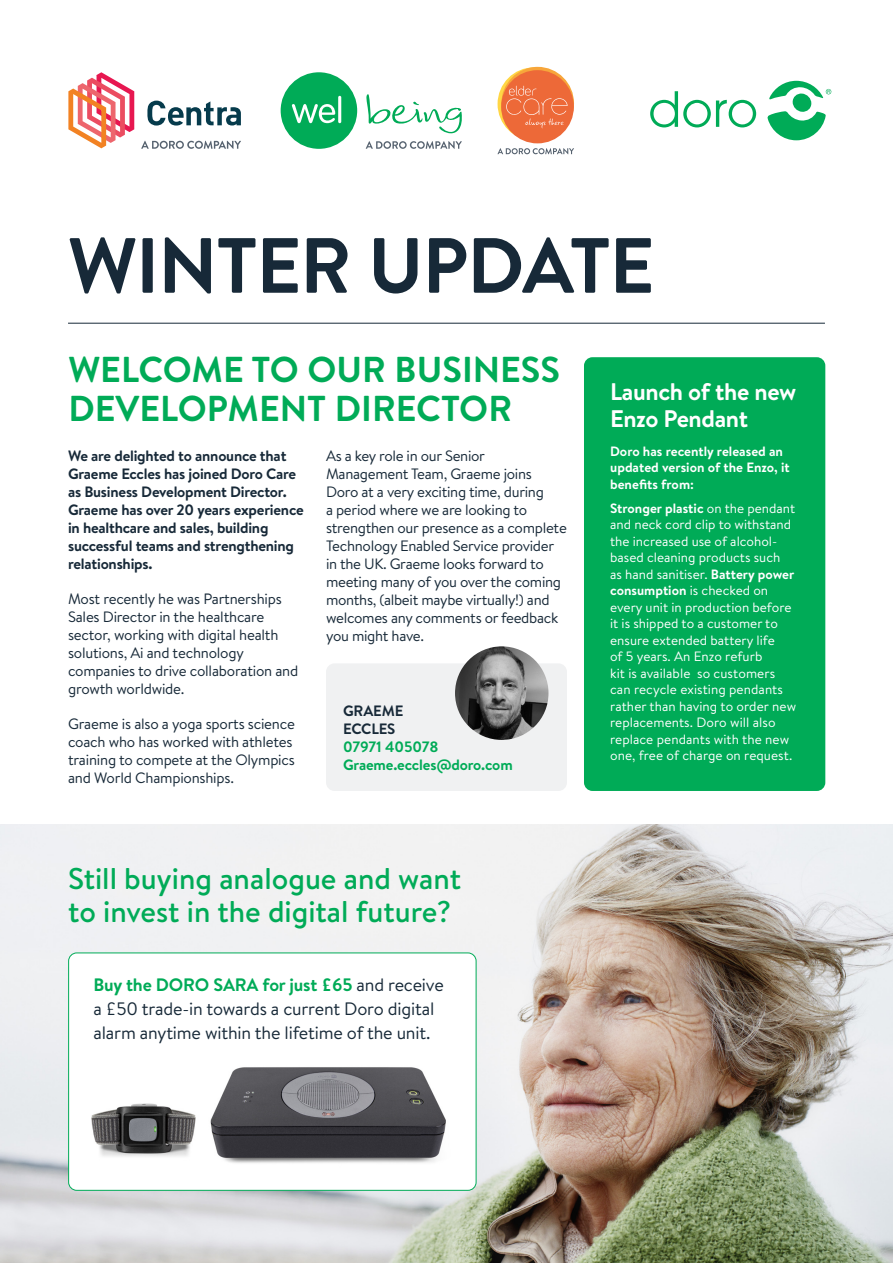
<style>
.page{position:relative;width:893px;height:1263px;background:#fff}
.page>*{position:absolute;margin:0;border:0;box-sizing:border-box;transform-origin:0 0}
.t1{font:700 78px "Brandon Text";letter-spacing:-.015em;color:#172938}
.t2{font:700 36px/39px "Brandon Text";color:#00ab57}
.t3{font:500 30px/33px "Brandon Text";color:#00ab57}
.t4{font:700 24px/27px "Brandon Text";letter-spacing:-.015em;color:#fff}
.t5{font:18px/24px "Brandon Text";letter-spacing:-.01em;color:#172938}
.t6{font:15px/18px "Brandon Text";letter-spacing:-.02em;color:#172938}
.t7{font:700 15px/18px "Brandon Text";letter-spacing:-.015em;color:#172938}
.t8{font:700 15px/18px "Brandon Text";letter-spacing:-.01em;color:#00ab57}
.t9{font:13.5px/16.5px "Brandon Text";color:#fff}
.t10{font:700 13.5px/16.5px "Brandon Text";color:#fff}
.s1{color:#172938}
.s2{font-weight:700;color:#00ab57}
.s3{font-weight:700}
</style>
<div class="page">
<div style="left:326px;top:663px;width:241px;height:128px;background:#f0f1f2;border-radius:9px"></div>
<svg style="left:650px;top:81px;width:181px;height:59px"></svg>
<svg style="left:68px;top:72px;width:66px;height:76px"></svg>
<svg style="left:147px;top:101px;width:94px;height:25px"></svg>
<svg style="left:141px;top:141px;width:100px;height:8px"></svg>
<svg style="left:281px;top:72px;width:76px;height:77px"></svg>
<svg style="left:366px;top:94px;width:96px;height:39px"></svg>
<svg style="left:366px;top:141px;width:96px;height:8px"></svg>
<svg style="left:498px;top:67px;width:72px;height:74px"></svg>
<div style="left:501px;top:67px;width:73px;height:73px;background:#f7a63b;border-radius:50%"></div>
<div style="left:501px;top:70px;width:73px;height:73px;background:#ed6938;border-radius:50%"></div>
<svg style="left:506px;top:86px;width:62px;height:43px"></svg>
<svg style="left:497px;top:148px;width:77px;height:6px"></svg>
<img style="left:0;top:825px;width:893px;height:438px">
<div style="left:69px;top:953px;width:407px;height:237px;background:#fff;border-radius:8px"></div>
<div style="left:68px;top:952px;width:408px;height:239px;border:1px solid #00ab57;border-radius:8px"></div>
<img style="left:210px;top:1067px;width:236px;height:96px">
<img style="left:91px;top:1103px;width:105px;height:54px">
<img style="left:455px;top:646px;width:94px;height:94px;border-radius:47px">
<div style="left:584px;top:357px;width:241px;height:434px;background:#00ab57;border-radius:9px"></div>
<hr style="left:68px;top:323px;width:757px;height:1px;background:#172938">
<p class="t1" style="left:68px;top:211px;width:588px">WINTER UPDATE</p>
<p class="t2" style="left:68px;top:350px;width:493px">WELCOME TO OUR BUSINESS<br>DEVELOPMENT DIRECTOR</p>
<p class="t7" style="left:68px;top:447px;width:237px">We are delighted to announce that<br>Graeme Eccles has joined Doro Care as Business Development Director.<br>Graeme has over 20 years experience in healthcare and sales, building successful teams and strengthening relationships.</p>
<p class="t6" style="left:68px;top:590px;width:232px">Most recently he was Partnerships<br>Sales Director in the healthcare sector, working with digital health solutions, Ai and technology companies to drive collaboration and growth worldwide.</p>
<p class="t6" style="left:68px;top:715px;width:228px">Graeme is also a yoga sports science coach who has worked with athletes training to compete at the Olympics and World Championships.</p>
<p class="t6" style="left:326px;top:447px;width:242px">As a key role in our Senior<br>Management Team, Graeme joins<br>Doro at a very exciting time, during<br>a period where we are looking to strengthen our presence as a complete<br>Technology Enabled Service provider in the UK. Graeme looks forward to meeting many of you over the coming months, (albeit maybe virtually!) and welcomes any comments or feedback you might have.</p>
<p class="t8" style="left:343px;top:701px;width:171px"><span class="s1">GRAEME<br>ECCLES<br></span>07971 405078<br>Graeme.eccles@doro.com</p>
<p class="t3" style="left:68px;top:861px;width:395px">Still buying analogue and want to invest in the digital future?</p>
<p class="t5" style="left:94px;top:972px;width:352px"><span class="s2">Buy the DORO SARA for just £65</span> and receive a £50 trade-in towards a current Doro digital alarm anytime within the lifetime of the unit.</p>
<p class="t4" style="left:610px;top:377px;width:188px">Launch of the new<br>Enzo Pendant</p>
<p class="t10" style="left:610px;top:443px;width:181px">Doro has recently released an updated version of the Enzo, it benefits from:</p>
<p class="t9" style="left:610px;top:499px;width:188px"><span class="s3">Stronger plastic</span> on the pendant and neck cord clip to withstand the increased use of alcohol&shy;based cleaning products such<br>as hand sanitiser. <span class="s3">Battery power consumption</span> is checked on every unit in production before it is shipped to a customer to ensure extended battery life<br>of 5 years. An Enzo refurb<br>kit is available so customers can recycle existing pendants rather than having to order new replacements. Doro will also replace pendants with the new one, free of charge on request.</p>
</div>
